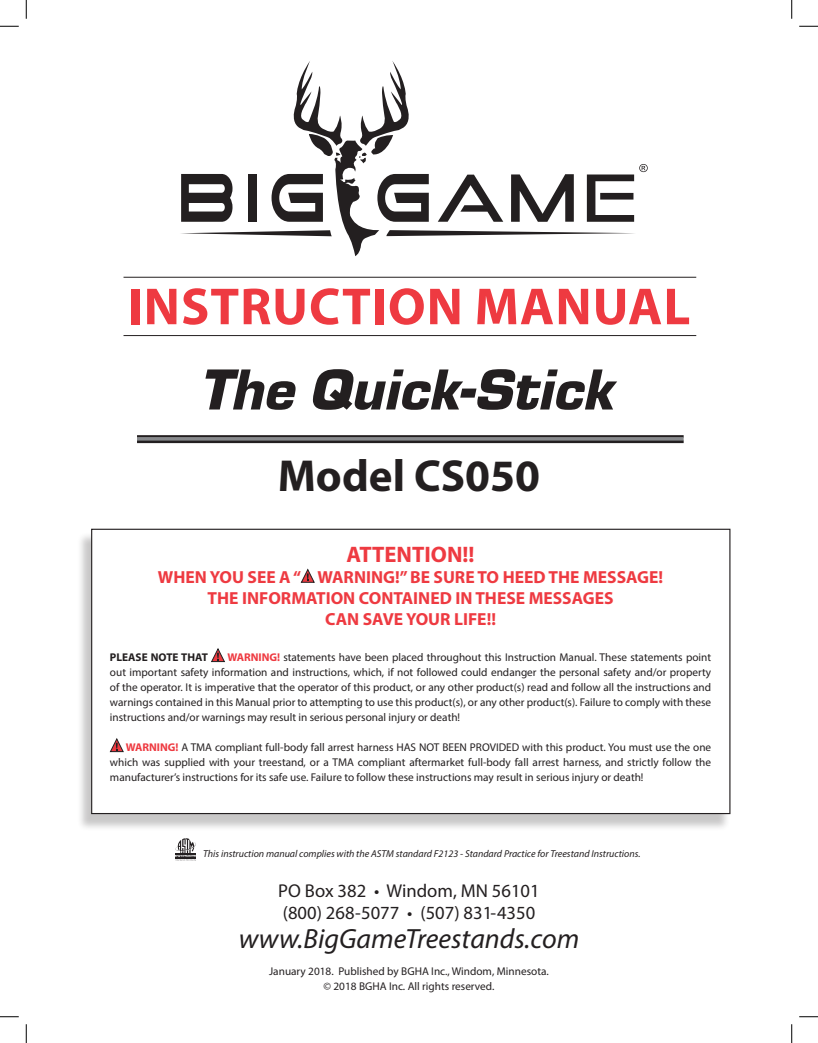
<style>
.page{position:relative;width:818px;height:1043px;background:#fff}
.page>*{position:absolute;margin:0;border:0;box-sizing:border-box;transform-origin:0 0}
.t1{font:italic 900 60px "Eurostile";color:#231f20}
.t2{font:700 52.5px "Myriad Pro";letter-spacing:.02em;color:#ee3a41}
.t3{font:700 45px "Myriad Pro";color:#231f20}
.t4{font:italic 27.88px "Myriad Pro";color:#231f20}
.t5{font:700 22.5px "Myriad Pro";color:#ee3a41}
.t6{font:18.62px/22.4px "Myriad Pro";color:#231f20}
.t7{font:700 17.5px/21px "Myriad Pro";color:#ee3a41;text-align:center}
.t8{font:11.25px/15px "Myriad Pro";color:#231f20;text-align:justify}
.t9{font:700 11.25px "Myriad Pro";color:#231f20}
.t10{font:italic 10px "Myriad Pro";color:#231f20}
.s1{font-weight:700;color:#ee3a41}
</style>
<div class="page">
<div style="left:77px;top:532px;width:653px;height:299px;background:#231f20;opacity:.25"></div>
<div style="left:92px;top:529px;width:637px;height:284px;background:#fff"></div>
<div style="left:91px;top:528px;width:639px;height:286px;border:1px solid #231f20"></div>
<hr style="left:123px;top:277px;width:573px;height:1px;background:#231f20">
<hr style="left:123px;top:335px;width:573px;height:1px;background:#231f20">
<svg style="left:300px;top:568px;width:15px;height:15px"></svg>
<svg style="left:211px;top:648px;width:14px;height:14px"></svg>
<svg style="left:110px;top:738px;width:14px;height:14px"></svg>
<hr style="left:137px;top:435px;width:546px;height:2px;background:#231f20">
<hr style="left:137px;top:437px;width:546px;height:4px;background:#87898c">
<hr style="left:137px;top:440px;width:546px;height:3px;background:#231f20">
<svg style="left:175px;top:838px;width:21px;height:22px"></svg>
<svg style="left:181px;top:61px;width:466px;height:195px"></svg>
<svg style="left:0;top:25px;width:19px;height:2px"></svg>
<svg style="left:799px;top:25px;width:19px;height:2px"></svg>
<svg style="left:0;top:1016px;width:19px;height:1px"></svg>
<svg style="left:799px;top:1016px;width:19px;height:1px"></svg>
<svg style="left:25px;top:0;width:2px;height:19px"></svg>
<svg style="left:25px;top:1024px;width:2px;height:18px"></svg>
<svg style="left:791px;top:0;width:1px;height:19px"></svg>
<svg style="left:791px;top:1024px;width:1px;height:18px"></svg>
<h2 class="t2" style="left:128px;top:272px;width:564px">INSTRUCTION MANUAL</h2>
<h1 class="t1" style="left:201px;top:346px;width:416px">The Quick-Stick</h1>
<h3 class="t3" style="left:278px;top:446px;width:264px">Model CS050</h3>
<h3 class="t5" style="left:346px;top:539px;width:130px">ATTENTION!!</h3>
<h3 class="t7" style="left:158px;top:565px;width:506px">WHEN YOU SEE A “ WARNING!” BE SURE TO HEED THE MESSAGE!<br>THE INFORMATION CONTAINED IN THESE MESSAGES<br>CAN SAVE YOUR LIFE!!</h3>
<p class="t9" style="left:110px;top:649px;width:99px">PLEASE NOTE THAT</p>
<p class="t8" style="left:110px;top:649px;width:602px;text-indent:117px"><span class="s1">WARNING!</span> statements have been placed throughout this Instruction Manual. These statements point out important safety information and instructions, which, if not followed could endanger the personal safety and/or property of the operator. It is imperative that the operator of this product, or any other product(s) read and follow all the instructions and warnings contained in this Manual prior to attempting to use this product(s), or any other product(s). Failure to comply with these instructions and/or warnings may result in serious personal injury or death!</p>
<p class="t8" style="left:110px;top:739px;width:602px;text-indent:16px"><span class="s1">WARNING!</span> A TMA compliant full-body fall arrest harness HAS NOT BEEN PROVIDED with this product. You must use the one which was supplied with your treestand, or a TMA compliant aftermarket full-body fall arrest harness, and strictly follow the manufacturer’s instructions for its safe use. Failure to follow these instructions may result in serious injury or death!</p>
<p class="t10" style="left:203px;top:847px;width:439px">This instruction manual complies with the ASTM standard F2123 - Standard Practice for Treestand Instructions.</p>
<h3 class="t6" style="left:278px;top:879px;width:263px">PO Box 382 • Windom, MN 56101 (800) 268-5077 • (507) 831-4350</h3>
<h3 class="t4" style="left:239px;top:921px;width:342px">www.BigGameTreestands.com</h3>
<p class="t8" style="left:269px;top:963px;width:281px;text-align:center">January 2018. Published by BGHA Inc., Windom, Minnesota. © 2018 BGHA Inc. All rights reserved.</p>
</div>
